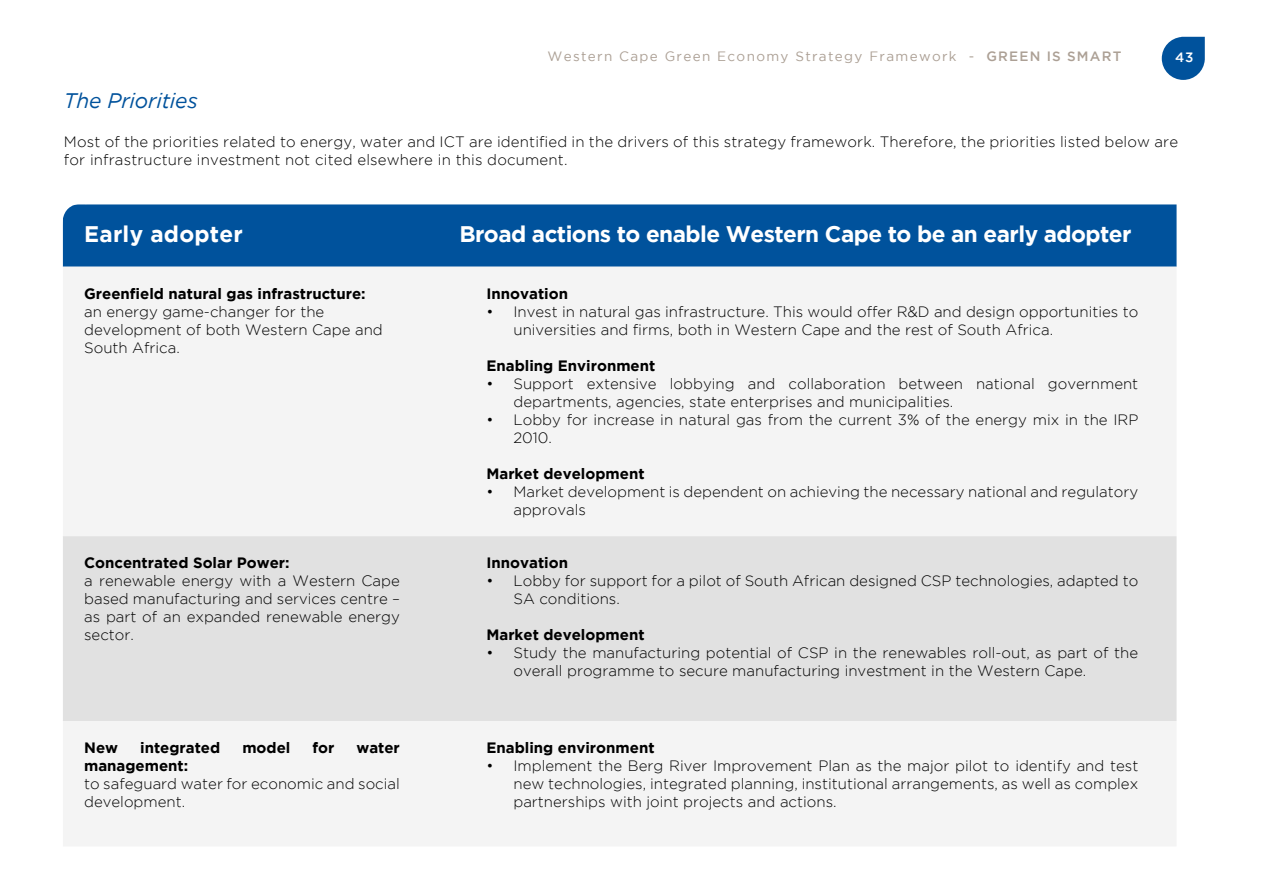
<style>
.page{position:relative;width:1263px;height:893px;background:#fff}
.page>*{position:absolute;margin:0;border:0;box-sizing:border-box;transform-origin:0 0}
.t1{font:700 22.5px "Gotham";letter-spacing:-.025em;color:#fff}
.t2{font:700 22.5px "Gotham";letter-spacing:.01em;color:#fff}
.t3{font:italic 21px "Gotham";letter-spacing:-.01em;color:#00529c}
.t4{font:300 15px/18px "Gotham";color:#000}
.t5{font:700 15px "Gotham";color:#000}
.t6{font:13.5px "Gotham";letter-spacing:.1em;color:#aca095}
.t7{font:500 13.5px "Gotham";color:#fff}
.s1{font-weight:500}
</style>
<div class="page">
<svg style="left:1162px;top:37px;width:43px;height:43px;background:#296eac"></svg>
<div style="left:63px;top:204px;width:1113px;height:63px;background:#00529c"></div>
<div style="left:63px;top:267px;width:1113px;height:579px;background:#f4f4f4"></div>
<div style="left:63px;top:536px;width:1113px;height:185px;background:#e1e1e1"></div>
<svg style="left:62px;top:204px;width:25px;height:21px"></svg>
<p class="t6" style="left:547px;top:49px;width:575px">Western Cape Green Economy Strategy Framework - <span class="s1">GREEN IS SMART</span></p>
<p class="t7" style="left:1175px;top:50px;width:20px">43</p>
<h2 class="t3" style="left:64px;top:89px;width:135px">The Priorities</h2>
<p class="t4" style="left:64px;top:132px;width:1116px">Most of the priorities related to energy, water and ICT are identified in the drivers of this strategy framework. Therefore, the priorities listed below are for infrastructure investment not cited elsewhere in this document.</p>
<h1 class="t2" style="left:84px;top:221px;width:160px">Early adopter</h1>
<h1 class="t1" style="left:459px;top:221px;width:674px">Broad actions to enable Western Cape to be an early adopter</h1>
<p class="t5" style="left:84px;top:285px;width:283px">Greenfield natural gas infrastructure:</p>
<p class="t4" style="left:84px;top:302px;width:300px">an energy game-changer for the development of both Western Cape and<br>South Africa.</p>
<p class="t5" style="left:486px;top:285px;width:83px">Innovation</p>
<p class="t4" style="left:513px;top:302px;width:626px;text-indent:-27px">• Invest in natural gas infrastructure. This would offer R&amp;D and design opportunities to universities and firms, both in Western Cape and the rest of South Africa.</p>
<p class="t5" style="left:486px;top:357px;width:170px">Enabling Environment</p>
<p class="t4" style="left:513px;top:374px;width:626px;text-indent:-27px">• Support extensive lobbying and collaboration between national government departments, agencies, state enterprises and municipalities.</p>
<p class="t4" style="left:513px;top:410px;width:626px;text-indent:-27px">• Lobby for increase in natural gas from the current 3% of the energy mix in the IRP<br>2010.</p>
<p class="t5" style="left:486px;top:465px;width:160px">Market development</p>
<p class="t4" style="left:513px;top:482px;width:626px;text-indent:-27px">• Market development is dependent on achieving the necessary national and regulatory approvals</p>
<p class="t5" style="left:84px;top:554px;width:207px">Concentrated Solar Power:</p>
<p class="t4" style="left:84px;top:572px;width:317px;text-align:justify">a renewable energy with a Western Cape based manufacturing and services centre – as part of an expanded renewable energy sector.</p>
<p class="t5" style="left:486px;top:554px;width:83px">Innovation</p>
<p class="t4" style="left:513px;top:572px;width:626px;text-indent:-27px">• Lobby for support for a pilot of South African designed CSP technologies, adapted to<br>SA conditions.</p>
<p class="t5" style="left:486px;top:626px;width:160px">Market development</p>
<p class="t4" style="left:513px;top:644px;width:626px;text-indent:-27px">• Study the manufacturing potential of CSP in the renewables roll-out, as part of the overall programme to secure manufacturing investment in the Western Cape.</p>
<p class="t5" style="left:84px;top:739px;width:35px">New</p>
<p class="t5" style="left:140px;top:739px;width:82px">integrated</p>
<p class="t5" style="left:242px;top:739px;width:50px">model</p>
<p class="t5" style="left:312px;top:739px;width:23px">for</p>
<p class="t5" style="left:356px;top:739px;width:45px">water</p>
<p class="t5" style="left:84px;top:757px;width:106px">management:</p>
<p class="t4" style="left:84px;top:775px;width:317px">to safeguard water for economic and social development.</p>
<p class="t5" style="left:486px;top:739px;width:170px">Enabling environment</p>
<p class="t4" style="left:513px;top:757px;width:626px;text-align:justify;text-indent:-27px">• Implement the Berg River Improvement Plan as the major pilot to identify and test new technologies, integrated planning, institutional arrangements, as well as complex partnerships with joint projects and actions.</p>
</div>
